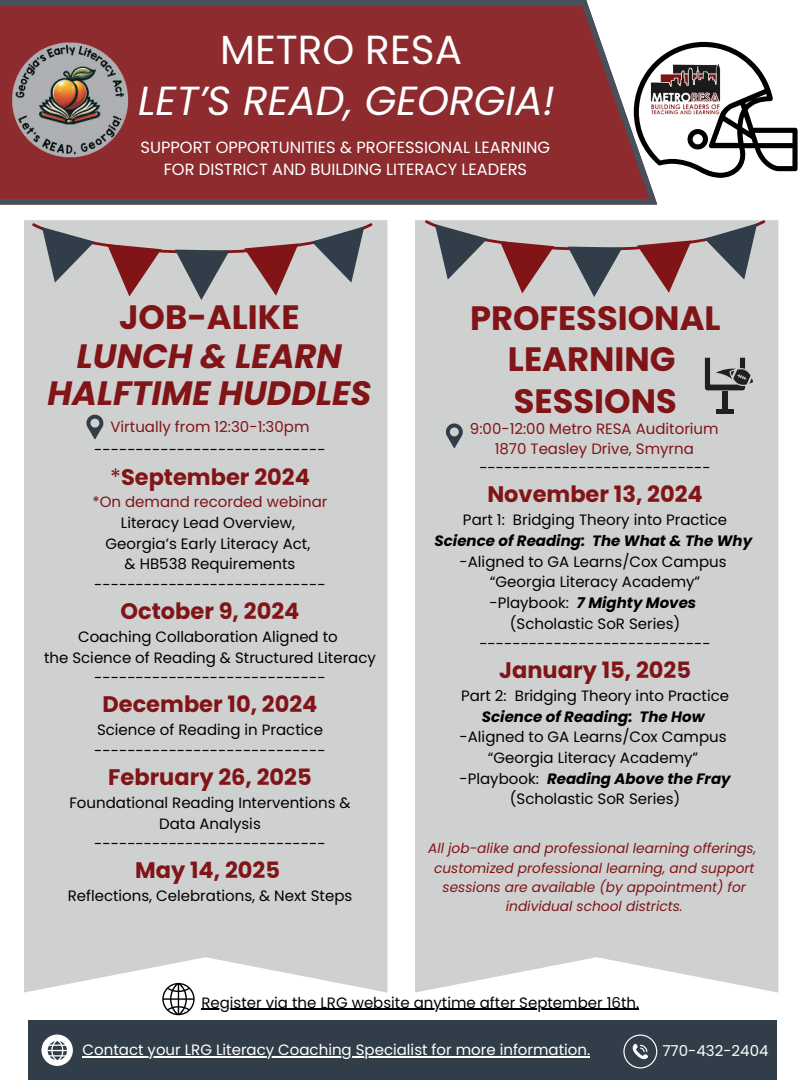
<style>
.page{position:relative;width:810px;height:1080px;background:#fff}
.page>*{position:absolute;margin:0;border:0;box-sizing:border-box;transform-origin:0 0}
.t1{font:italic 40.62px/50.1px "Poppins";color:#fff;text-align:center}
.t2{font:italic 700 33.75px/38.2px "Poppins";color:#811417;text-align:center}
.t3{font:700 33.75px/41.8px "Poppins";color:#811417;text-align:center}
.t4{font:700 22.5px "Poppins";color:#811417}
.t5{font:16.25px/22.5px "Poppins";color:#fff;text-align:center}
.t6{font:15px/20.6px "Poppins";color:#000;text-align:center}
.t7{font:15px/20.6px "Poppins";color:#811417;text-align:center}
.t8{font:15px "Poppins";color:#fff}
.t9{font:italic 13.75px/19.2px "Poppins";color:#811417;text-align:center}
.s1{font-style:normal}
.s2{font-weight:400}
.s3{color:#811417}
.s4{font-weight:700;font-style:italic}
</style>
<div class="page">
<svg style="left:0;top:0;width:657px;height:204px;background:#8c3538"></svg>
<div style="left:28px;top:1020px;width:749px;height:60px;background:#313e49"></div>
<svg style="left:623px;top:1035px;width:34px;height:33px"></svg>
<svg style="left:634px;top:42px;width:164px;height:136px"></svg>
<img style="left:648px;top:65px;width:74px;height:50px">
<img style="left:7px;top:39px;width:132px;height:121px;border-radius:6px">
<div style="left:24px;top:220px;width:363px;height:773px;background:#cfd1d1"></div>
<svg style="left:32px;top:223px;width:340px;height:77px;background:#ada4a6"></svg>
<div style="left:415px;top:220px;width:363px;height:773px;background:#cfd1d1"></div>
<svg style="left:425px;top:220px;width:340px;height:77px;background:#ada4a6"></svg>
<svg style="left:86px;top:415px;width:17px;height:24px"></svg>
<svg style="left:446px;top:423px;width:17px;height:25px"></svg>
<svg style="left:41px;top:1035px;width:32px;height:31px"></svg>
<div style="left:722px;top:392px;width:6px;height:17px;background:#231f20"></div>
<hr style="left:716px;top:410px;width:18px;height:4px;background:#231f20">
<svg style="left:705px;top:358px;width:48px;height:32px;background:#848484"></svg>
<svg style="left:162px;top:983px;width:33px;height:32px"></svg>
<hr style="left:83px;top:1056px;width:507px;height:2px;background:#fff">
<hr style="left:201px;top:1008px;width:438px;height:2px;background:#000">
<h2 class="t1" style="left:138px;top:25px;width:418px"><span class="s1">METRO RESA<br></span>LET’S READ, GEORGIA!</h2>
<p class="t5" style="left:141px;top:136px;width:411px">SUPPORT OPPORTUNITIES &amp; PROFESSIONAL LEARNING<br>FOR DISTRICT AND BUILDING LITERACY LEADERS</p>
<p class="t2" style="left:47px;top:298px;width:325px"><span class="s1">JOB-ALIKE<br></span>LUNCH &amp; LEARN<br>HALFTIME HUDDLES</p>
<p class="t3" style="left:470px;top:297px;width:252px">PROFESSIONAL<br>LEARNING<br>SESSIONS</p>
<h3 class="t7" style="left:110px;top:416px;width:201px">Virtually from 12:30-1:30pm</h3>
<p class="t7" style="left:470px;top:418px;width:250px">9:00-12:00 Metro RESA Auditorium<br>1870 Teasley Drive, Smyrna</p>
<h2 class="t6" style="left:94px;top:440px;width:233px">----------------------------</h2>
<h2 class="t4" style="left:110px;top:461px;width:201px"><span class="s2">*</span>September 2024</h2>
<h2 class="t6" style="left:92px;top:492px;width:237px"><span class="s3">*On demand recorded webinar<br></span>Literacy Lead Overview,<br>Georgia’s Early Literacy Act,<br>&amp; HB538 Requirements ----------------------------</h2>
<h2 class="t4" style="left:121px;top:595px;width:180px">October 9, 2024</h2>
<h2 class="t6" style="left:44px;top:626px;width:333px">Coaching Collaboration Aligned to<br>the Science of Reading &amp; Structured Literacy ----------------------------</h2>
<h2 class="t4" style="left:102px;top:689px;width:217px">December 10, 2024</h2>
<h2 class="t6" style="left:94px;top:720px;width:233px;text-align:left">Science of Reading in Practice ----------------------------</h2>
<h2 class="t4" style="left:108px;top:761px;width:205px">February 26, 2025</h2>
<h2 class="t6" style="left:69px;top:792px;width:283px">Foundational Reading Interventions &amp;<br>Data Analysis ----------------------------</h2>
<h2 class="t4" style="left:135px;top:855px;width:146px">May 14, 2025</h2>
<h2 class="t6" style="left:68px;top:886px;width:286px">Reflections, Celebrations, &amp; Next Steps</h2>
<h4 class="t6" style="left:479px;top:458px;width:233px">----------------------------</h4>
<h4 class="t4" style="left:487px;top:479px;width:217px">November 13, 2024</h4>
<h4 class="t6" style="left:435px;top:510px;width:319px">Part 1: Bridging Theory into Practice<br><span class="s4">Science of Reading: The What &amp; The Why </span>-Aligned to GA Learns/Cox Campus “Georgia Literacy Academy”<br>-Playbook: <span class="s4">7 Mighty Moves<br></span>(Scholastic SoR Series) ----------------------------</h4>
<h4 class="t4" style="left:499px;top:655px;width:193px">January 15, 2025</h4>
<h4 class="t6" style="left:460px;top:686px;width:273px">Part 2: Bridging Theory into Practice<br><span class="s4">Science of Reading: The How </span>-Aligned to GA Learns/Cox Campus “Georgia Literacy Academy” -Playbook: <span class="s4">Reading Above the Fray </span>(Scholastic SoR Series)</h4>
<p class="t9" style="left:428px;top:839px;width:330px">All job-alike and professional learning offerings,</p>
<p class="t9" style="left:434px;top:858px;width:322px">customized professional learning, and support sessions are available (by appointment) for individual school districts.</p>
<h4 class="t6" style="left:201px;top:992px;width:439px">Register via the LRG website anytime after September 16th.</h4>
<p class="t8" style="left:83px;top:1039px;width:509px">Contact your LRG Literacy Coaching Specialist for more information.</p>
<p class="t8" style="left:662px;top:1040px;width:108px">770-432-2404</p>
</div>
